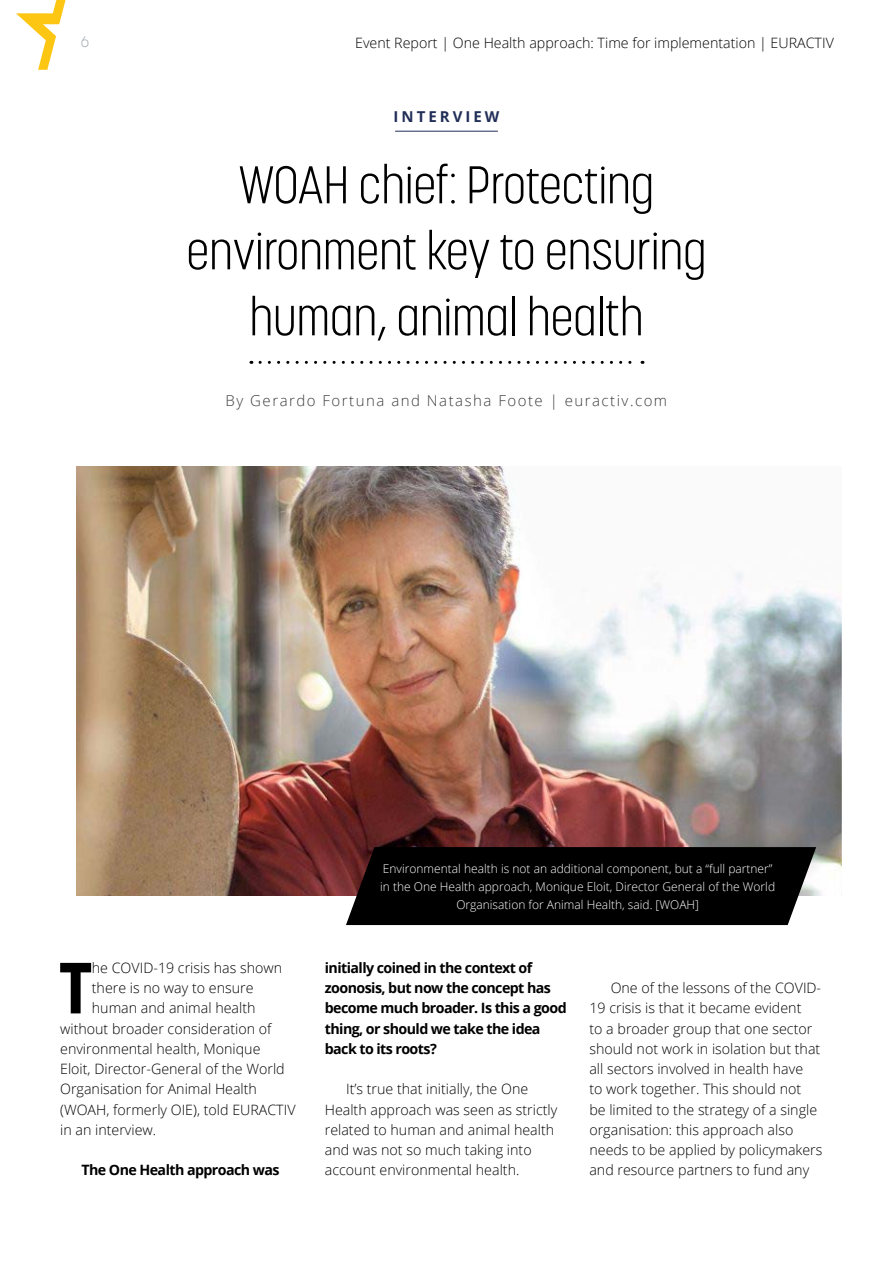
<style>
.page{position:relative;width:893px;height:1263px;background:#fff}
.page>*{position:absolute;margin:0;border:0;box-sizing:border-box;transform-origin:0 0}
.t1{font:700 71.7px "Korolev";color:#000}
.t2{font:300 52.5px/66px "Korolev Condensed";color:#000;text-align:center}
.t3{font:300 15px "Open Sans";letter-spacing:.1em;color:#3c3c3d}
.t4{font:700 15px "Open Sans";letter-spacing:.2em;color:#212e58}
.t5{font:300 15px "Korolev";color:#aab2b8}
.t6{font:300 14.25px/20.2px "Open Sans";color:#000}
.t7{font:700 14.25px/20.2px "Open Sans";letter-spacing:-.04em;color:#000}
.t8{font:300 12px/18px "Open Sans";color:#fff;text-align:center}
</style>
<div class="page">
<svg style="left:16px;top:0;width:50px;height:70px"></svg>
<img style="left:76px;top:467px;width:765px;height:428px">
<svg style="left:346px;top:847px;width:470px;height:78px;background:#0b0909"></svg>
<svg style="left:260px;top:361px;width:383px;height:3px"></svg>
<hr style="left:395px;top:131px;width:103px;height:1px;background:#212e58">
<p class="t5" style="left:81px;top:32px;width:10px">6</p>
<p class="t6" style="left:355px;top:32px;width:480px">Event Report | One Health approach: Time for implementation | EURACTIV</p>
<p class="t4" style="left:394px;top:106px;width:107px">INTERVIEW</p>
<h2 class="t2" style="left:186px;top:152px;width:522px">WOAH chief: Protecting environment key to ensuring human, animal health</h2>
<p class="t3" style="left:226px;top:390px;width:443px">By Gerardo Fortuna and Natasha Foote | euractiv.com</p>
<h1 class="t1" style="left:59px;top:943px;width:35px">T</h1>
<p class="t6" style="left:92px;top:957px;width:192px">he COVID-19 crisis has shown</p>
<p class="t6" style="left:92px;top:977px;width:163px">there is no way to ensure</p>
<p class="t6" style="left:92px;top:998px;width:165px">human and animal health</p>
<p class="t6" style="left:60px;top:1018px;width:213px">without broader consideration of</p>
<p class="t6" style="left:60px;top:1038px;width:202px">environmental health, Monique</p>
<p class="t6" style="left:60px;top:1058px;width:226px">Eloit, Director-General of the World</p>
<p class="t6" style="left:60px;top:1079px;width:198px">Organisation for Animal Health</p>
<p class="t6" style="left:60px;top:1099px;width:237px">(WOAH, formerly OIE), told EURACTIV</p>
<p class="t6" style="left:60px;top:1119px;width:98px">in an interview.</p>
<p class="t7" style="left:81px;top:1160px;width:200px">The One Health approach was</p>
<p class="t8" style="left:380px;top:860px;width:396px">Environmental health is not an additional component, but a “full partner” in the One Health approach, Monique Eloit, Director General of the World<br>Organisation for Animal Health, said. [WOAH]</p>
<p class="t7" style="left:325px;top:957px;width:243px">initially coined in the context of zoonosis, but now the concept has become much broader. Is this a good thing, or should we take the idea back to its roots?</p>
<p class="t6" style="left:325px;top:1079px;width:234px;text-indent:21px">It’s true that initially, the One Health approach was seen as strictly related to human and animal health and was not so much taking into account environmental health.</p>
<p class="t6" style="left:589px;top:977px;width:235px;text-indent:21px">One of the lessons of the COVID-19 crisis is that it became evident<br>to a broader group that one sector should not work in isolation but that all sectors involved in health have<br>to work together. This should not<br>be limited to the strategy of a single organisation: this approach also needs to be applied by policymakers and resource partners to fund any</p>
</div>
